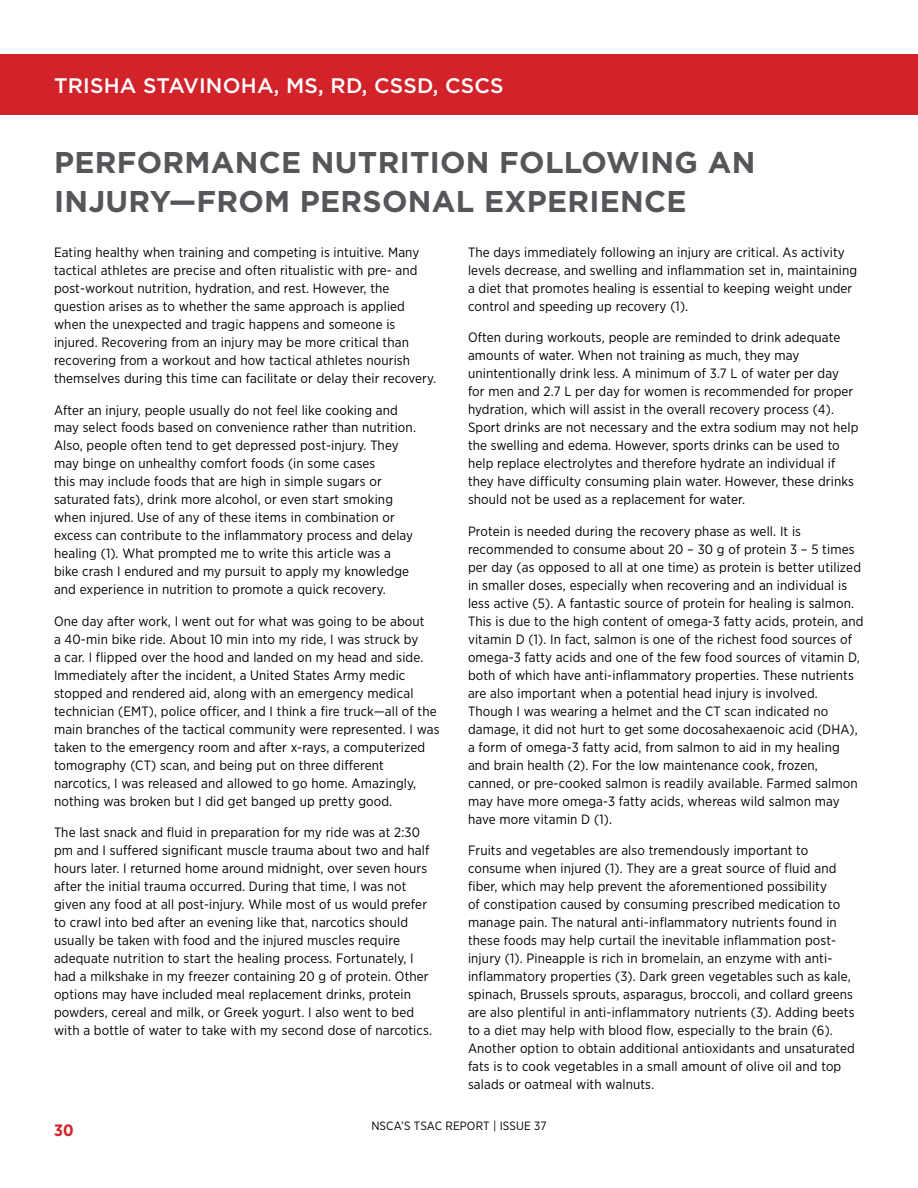
<style>
.page{position:relative;width:918px;height:1188px;background:#fff}
.page>*{position:absolute;margin:0;border:0;box-sizing:border-box;transform-origin:0 0}
.t1{font:700 30px/39px "Gotham";letter-spacing:.01em;color:#56565a}
.t2{font:500 21px "Gotham";letter-spacing:.01em;color:#fff}
.t3{font:700 16.5px "Gotham Narrow";color:#d2232a}
.t4{font:13.5px/18px "Gotham Narrow";letter-spacing:.01em;color:#000}
.t5{font:12px "Gotham Narrow";letter-spacing:.01em;color:#000}
</style>
<div class="page">
<div style="left:1px;top:54px;width:917px;height:60px;background:#d2232a"></div>
<h2 class="t2" style="left:54px;top:71px;width:451px">TRISHA STAVINOHA, MS, RD, CSSD, CSCS</h2>
<h1 class="t1" style="left:54px;top:142px;width:703px">PERFORMANCE NUTRITION FOLLOWING AN<br>INJURY—FROM PERSONAL EXPERIENCE</h1>
<p class="t4" style="left:54px;top:243px;width:384px">Eating healthy when training and competing is intuitive. Many tactical athletes are precise and often ritualistic with pre- and post-workout nutrition, hydration, and rest. However, the question arises as to whether the same approach is applied when the unexpected and tragic happens and someone is injured. Recovering from an injury may be more critical than recovering from a workout and how tactical athletes nourish themselves during this time can facilitate or delay their recovery.</p>
<p class="t4" style="left:54px;top:400px;width:364px">After an injury, people usually do not feel like cooking and may select foods based on convenience rather than nutrition.<br>Also, people often tend to get depressed post-injury. They may binge on unhealthy comfort foods (in some cases<br>this may include foods that are high in simple sugars or saturated fats), drink more alcohol, or even start smoking when injured. Use of any of these items in combination or excess can contribute to the inflammatory process and delay healing (1). What prompted me to write this article was a bike crash I endured and my pursuit to apply my knowledge and experience in nutrition to promote a quick recovery.</p>
<p class="t4" style="left:54px;top:612px;width:387px">One day after work, I went out for what was going to be about<br>a 40-min bike ride. About 10 min into my ride, I was struck by<br>a car. I flipped over the hood and landed on my head and side.<br>Immediately after the incident, a United States Army medic stopped and rendered aid, along with an emergency medical technician (EMT), police officer, and I think a fire truck—all of the main branches of the tactical community were represented. I was taken to the emergency room and after x-rays, a computerized tomography (CT) scan, and being put on three different narcotics, I was released and allowed to go home. Amazingly, nothing was broken but I did get banged up pretty good.</p>
<p class="t4" style="left:54px;top:823px;width:379px">The last snack and fluid in preparation for my ride was at 2:30 pm and I suffered significant muscle trauma about two and half hours later. I returned home around midnight, over seven hours after the initial trauma occurred. During that time, I was not given any food at all post-injury. While most of us would prefer to crawl into bed after an evening like that, narcotics should usually be taken with food and the injured muscles require adequate nutrition to start the healing process. Fortunately, I had a milkshake in my freezer containing 20 g of protein. Other options may have included meal replacement drinks, protein powders, cereal and milk, or Greek yogurt. I also went to bed with a bottle of water to take with my second dose of narcotics.</p>
<p class="t4" style="left:468px;top:243px;width:391px">The days immediately following an injury are critical. As activity levels decrease, and swelling and inflammation set in, maintaining a diet that promotes healing is essential to keeping weight under control and speeding up recovery (1).</p>
<p class="t4" style="left:468px;top:328px;width:392px">Often during workouts, people are reminded to drink adequate amounts of water. When not training as much, they may unintentionally drink less. A minimum of 3.7 L of water per day for men and 2.7 L per day for women is recommended for proper hydration, which will assist in the overall recovery process (4).<br>Sport drinks are not necessary and the extra sodium may not help the swelling and edema. However, sports drinks can be used to help replace electrolytes and therefore hydrate an individual if they have difficulty consuming plain water. However, these drinks should not be used as a replacement for water.</p>
<p class="t4" style="left:468px;top:522px;width:397px">Protein is needed during the recovery phase as well. It is recommended to consume about 20 – 30 g of protein 3 – 5 times per day (as opposed to all at one time) as protein is better utilized in smaller doses, especially when recovering and an individual is less active (5). A fantastic source of protein for healing is salmon.<br>This is due to the high content of omega-3 fatty acids, protein, and vitamin D (1). In fact, salmon is one of the richest food sources of omega-3 fatty acids and one of the few food sources of vitamin D, both of which have anti-inflammatory properties. These nutrients are also important when a potential head injury is involved.<br>Though I was wearing a helmet and the CT scan indicated no damage, it did not hurt to get some docosahexaenoic acid (DHA), a form of omega-3 fatty acid, from salmon to aid in my healing and brain health (2). For the low maintenance cook, frozen, canned, or pre-cooked salmon is readily available. Farmed salmon may have more omega-3 fatty acids, whereas wild salmon may have more vitamin D (1).</p>
<p class="t4" style="left:468px;top:841px;width:388px">Fruits and vegetables are also tremendously important to consume when injured (1). They are a great source of fluid and fiber, which may help prevent the aforementioned possibility<br>of constipation caused by consuming prescribed medication to manage pain. The natural anti-inflammatory nutrients found in these foods may help curtail the inevitable inflammation post&shy;injury (1). Pineapple is rich in bromelain, an enzyme with anti&shy;inflammatory properties (3). Dark green vegetables such as kale, spinach, Brussels sprouts, asparagus, broccoli, and collard greens are also plentiful in anti-inflammatory nutrients (3). Adding beets to a diet may help with blood flow, especially to the brain (6).<br>Another option to obtain additional antioxidants and unsaturated fats is to cook vegetables in a small amount of olive oil and top salads or oatmeal with walnuts.</p>
<p class="t3" style="left:54px;top:1119px;width:21px">30</p>
<p class="t5" style="left:371px;top:1119px;width:177px">NSCA’S TSAC REPORT | ISSUE 37</p>
</div>
